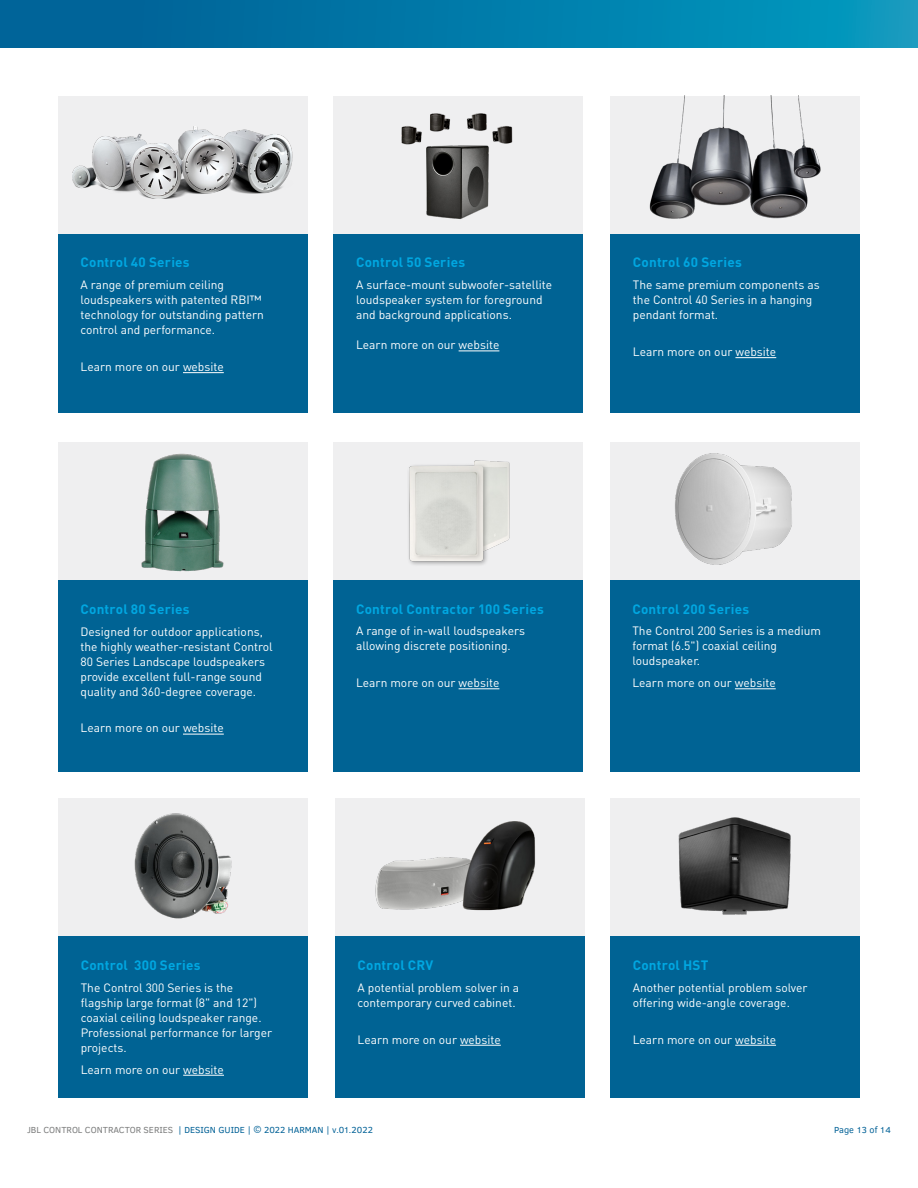
<style>
.page{position:relative;width:918px;height:1188px;background:#fff}
.page>*{position:absolute;margin:0;border:0;box-sizing:border-box;transform-origin:0 0}
.t1{font:13.5px "DIN Bold";letter-spacing:.015em;color:#00a7e1}
.t2{font:12px/15px "DIN Regular";color:#fff}
.t3{font:9px "Clear Sans";color:#036297}
.s1{font-family:"Montserrat";font-weight:500}
.s2{color:#7d7e7e}
</style>
<div class="page">
<svg style="left:0;top:0;width:918px;height:48px;background:#017ba9"></svg>
<div style="left:334px;top:442px;width:249px;height:138px;background:#efeff0"></div>
<div style="left:610px;top:442px;width:249px;height:138px;background:#efeff0"></div>
<div style="left:58px;top:798px;width:250px;height:139px;background:#efeff0"></div>
<div style="left:334px;top:580px;width:249px;height:192px;background:#006394"></div>
<div style="left:610px;top:580px;width:249px;height:192px;background:#006394"></div>
<div style="left:58px;top:937px;width:250px;height:161px;background:#006394"></div>
<hr style="left:459px;top:688px;width:40px;height:1px;background:#fff">
<hr style="left:735px;top:688px;width:41px;height:1px;background:#fff">
<hr style="left:183px;top:1075px;width:41px;height:1px;background:#fff">
<div style="left:58px;top:442px;width:250px;height:139px;background:#efeff0"></div>
<div style="left:58px;top:581px;width:250px;height:191px;background:#006394"></div>
<hr style="left:183px;top:734px;width:41px;height:1px;background:#fff">
<div style="left:334px;top:96px;width:249px;height:138px;background:#efeff0"></div>
<div style="left:334px;top:234px;width:249px;height:179px;background:#006394"></div>
<hr style="left:459px;top:351px;width:40px;height:1px;background:#fff">
<img style="left:401px;top:113px;width:112px;height:106px">
<div style="left:610px;top:96px;width:250px;height:138px;background:#efeff0"></div>
<div style="left:610px;top:234px;width:250px;height:179px;background:#006394"></div>
<hr style="left:735px;top:357px;width:41px;height:1px;background:#fff">
<img style="left:649px;top:96px;width:172px;height:123px">
<img style="left:141px;top:453px;width:83px;height:119px">
<img style="left:408px;top:460px;width:102px;height:105px">
<div style="left:335px;top:798px;width:250px;height:139px;background:#efeff0"></div>
<div style="left:335px;top:937px;width:250px;height:161px;background:#006394"></div>
<hr style="left:460px;top:1045px;width:41px;height:1px;background:#fff">
<img style="left:375px;top:821px;width:161px;height:90px">
<div style="left:610px;top:798px;width:250px;height:139px;background:#efeff0"></div>
<div style="left:610px;top:937px;width:250px;height:161px;background:#006394"></div>
<hr style="left:735px;top:1045px;width:41px;height:1px;background:#fff">
<img style="left:678px;top:817px;width:113px;height:98px">
<img style="left:675px;top:453px;width:117px;height:112px">
<div style="left:58px;top:96px;width:250px;height:138px;background:#efeff0"></div>
<div style="left:58px;top:234px;width:250px;height:179px;background:#006394"></div>
<hr style="left:183px;top:372px;width:41px;height:1px;background:#fff">
<img style="left:73px;top:126px;width:220px;height:73px">
<img style="left:134px;top:813px;width:98px;height:106px">
<p class="t1" style="left:81px;top:254px;width:111px">Control 40 Series</p>
<p class="t2" style="left:81px;top:277px;width:185px">A range of premium ceiling loudspeakers with patented RBI<span class="s1">™ </span>technology for outstanding pattern control and performance.</p>
<p class="t2" style="left:81px;top:359px;width:145px">Learn more on our website</p>
<p class="t1" style="left:356px;top:254px;width:111px">Control 50 Series</p>
<p class="t2" style="left:356px;top:277px;width:198px">A surface-mount subwoofer-satellite loudspeaker system for foreground and background applications.</p>
<p class="t2" style="left:356px;top:337px;width:145px">Learn more on our website</p>
<p class="t1" style="left:633px;top:254px;width:111px">Control 60 Series</p>
<p class="t2" style="left:633px;top:277px;width:188px">The same premium components as the Control 40 Series in a hanging pendant format.</p>
<p class="t2" style="left:633px;top:344px;width:145px">Learn more on our website</p>
<p class="t1" style="left:81px;top:600px;width:111px">Control 80 Series</p>
<p class="t2" style="left:81px;top:624px;width:194px">Designed for outdoor applications, the highly weather-resistant Control 80 Series Landscape loudspeakers provide excellent full-range sound quality and 360-degree coverage.</p>
<p class="t2" style="left:81px;top:720px;width:145px">Learn more on our website</p>
<p class="t1" style="left:356px;top:600px;width:189px">Control Contractor 100 Series</p>
<p class="t2" style="left:356px;top:623px;width:171px">A range of in-wall loudspeakers allowing discrete positioning.</p>
<p class="t2" style="left:356px;top:675px;width:145px">Learn more on our website</p>
<p class="t1" style="left:632px;top:600px;width:118px">Control 200 Series</p>
<p class="t2" style="left:632px;top:623px;width:190px">The Control 200 Series is a medium format (6.5") coaxial ceiling loudspeaker.</p>
<p class="t2" style="left:632px;top:675px;width:145px">Learn more on our website</p>
<p class="t1" style="left:81px;top:956px;width:121px">Control 300 Series</p>
<p class="t2" style="left:81px;top:980px;width:193px">The Control 300 Series is the flagship large format (8" and 12") coaxial ceiling loudspeaker range.<br>Professional performance for larger projects.</p>
<p class="t2" style="left:81px;top:1061px;width:145px">Learn more on our website</p>
<p class="t1" style="left:358px;top:956px;width:77px">Control CRV</p>
<p class="t2" style="left:358px;top:980px;width:163px">A potential problem solver in a contemporary curved cabinet.</p>
<p class="t2" style="left:358px;top:1031px;width:145px">Learn more on our website</p>
<p class="t1" style="left:633px;top:956px;width:77px">Control HST</p>
<p class="t2" style="left:633px;top:980px;width:176px">Another potential problem solver offering wide-angle coverage.</p>
<p class="t2" style="left:633px;top:1031px;width:145px">Learn more on our website</p>
<p class="t3" style="left:27px;top:1124px;width:348px"><span class="s2">JBL CONTROL CONTRACTOR SERIES</span> | DESIGN GUIDE | © 2022 HARMAN | v.01.2022</p>
<p class="t3" style="left:834px;top:1124px;width:58px">Page 13 of 14</p>
</div>
